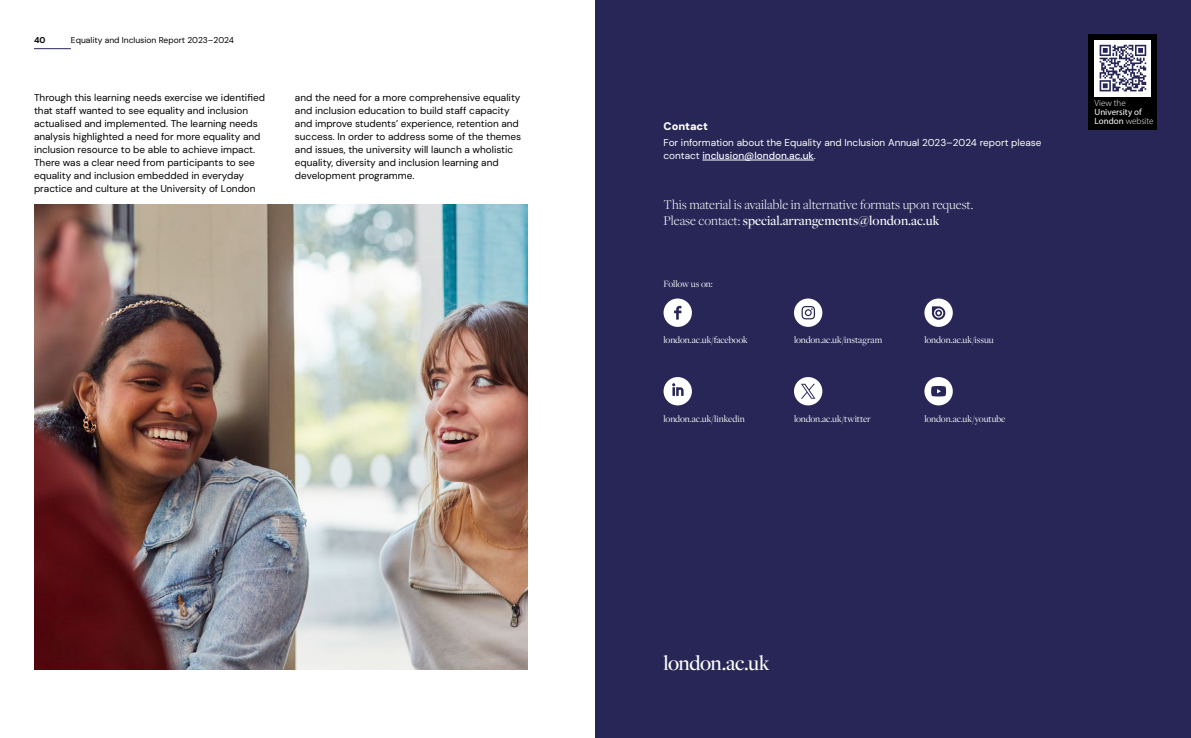
<style>
.page{position:relative;width:1191px;height:738px;background:#fff}
.page>*{position:absolute;margin:0;border:0;box-sizing:border-box;transform-origin:0 0}
.BC__website{font:500 22px "Freight Disp Pro";letter-spacing:-.025em;color:#fff}
.BC__special_arrangments_text{font:300 14px/16px "Freight Disp Pro";color:#fff}
.Heading_3{font:900 11px "DM Sans 18 pt";letter-spacing:-.005em;color:#fff}
.Body_Text{font:10px/13px "DM Sans 18 pt";color:#000}
.BC__social_media{font:10px "Freight Disp Pro";letter-spacing:-.015em;color:#fff}
.Body_Text-2{font:10px/13px "DM Sans 18 pt";color:#fff}
.t1{font:9px/9px "Myriad Pro";color:#fff}
.t2{font:300 9px "Myriad Pro";letter-spacing:-.005em;color:#fff}
.t3{font:8.5px "DM Sans 18 pt";color:#000}
.t4{font:700 8.5px "DM Sans 18 pt";color:#000}
.s1{font-weight:300}
.s2{font-family:"DM Sans";font-weight:500}
.s3{font-weight:500}
</style>
<div class="page">
<hr style="left:34px;top:48px;width:37px;height:1px;background:#282657">
<div style="left:595px;top:0;width:596px;height:737px;background:#282657"></div>
<div style="left:1089px;top:34px;width:68px;height:96px;background:#000"></div>
<div style="left:1094px;top:40px;width:57px;height:56px;background:#fff"></div>
<svg style="left:1099px;top:45px;width:47px;height:46px"></svg>
<hr style="left:702px;top:160px;width:112px;height:1px;background:#fff">
<svg style="left:663px;top:298px;width:29px;height:28px"></svg>
<svg style="left:794px;top:298px;width:28px;height:28px"></svg>
<svg style="left:924px;top:298px;width:28px;height:28px"></svg>
<svg style="left:663px;top:377px;width:29px;height:28px"></svg>
<svg style="left:794px;top:377px;width:28px;height:28px"></svg>
<svg style="left:924px;top:377px;width:28px;height:28px"></svg>
<img style="left:34px;top:204px;width:493px;height:465px">
<p class="t4" style="left:34px;top:34px;width:13px">40</p>
<p class="t3" style="left:71px;top:34px;width:165px">Equality and Inclusion Report 2023–2024</p>
<p class="Body_Text" style="left:34px;top:91px;width:232px">Through this learning needs exercise we identified that staff wanted to see equality and inclusion actualised and implemented. The learning needs analysis highlighted a need for more equality and inclusion resource to be able to achieve impact.<br>There was a clear need from participants to see equality and inclusion embedded in everyday practice and culture at the University of London</p>
<p class="Body_Text" style="left:295px;top:91px;width:228px">and the need for a more comprehensive equality and inclusion education to build staff capacity and improve students’ experience, retention and success. In order to address some of the themes and issues, the university will launch a wholistic equality, diversity and inclusion learning and development programme.</p>
<p class="t2" style="left:1094px;top:98px;width:33px">View the</p>
<p class="t1" style="left:1094px;top:107px;width:60px">University of<br>London <span class="s1">website</span></p>
<p class="Heading_3" style="left:663px;top:119px;width:46px">Contact</p>
<p class="Body_Text-2" style="left:663px;top:136px;width:379px">For information about the Equality and Inclusion Annual 2023–2024 report please contact <span class="s2">inclusion@london.ac.uk</span>.</p>
<p class="BC__special_arrangments_text" style="left:663px;top:196px;width:311px">This material is available in alternative formats upon request.<br>Please contact: <span class="s3">special.arrangements@london.ac.uk</span></p>
<p class="BC__social_media" style="left:663px;top:276px;width:51px">Follow us on:</p>
<p class="BC__social_media" style="left:663px;top:333px;width:86px">london.ac.uk/facebook</p>
<p class="BC__social_media" style="left:794px;top:333px;width:90px">london.ac.uk/instagram</p>
<p class="BC__social_media" style="left:924px;top:333px;width:71px">london.ac.uk/issuu</p>
<p class="BC__social_media" style="left:663px;top:411px;width:83px">london.ac.uk/linkedin</p>
<p class="BC__social_media" style="left:794px;top:411px;width:78px">london.ac.uk/twitter</p>
<p class="BC__social_media" style="left:924px;top:411px;width:83px">london.ac.uk/youtube</p>
<p class="BC__website" style="left:663px;top:647px;width:108px">london.ac.uk</p>
</div>
